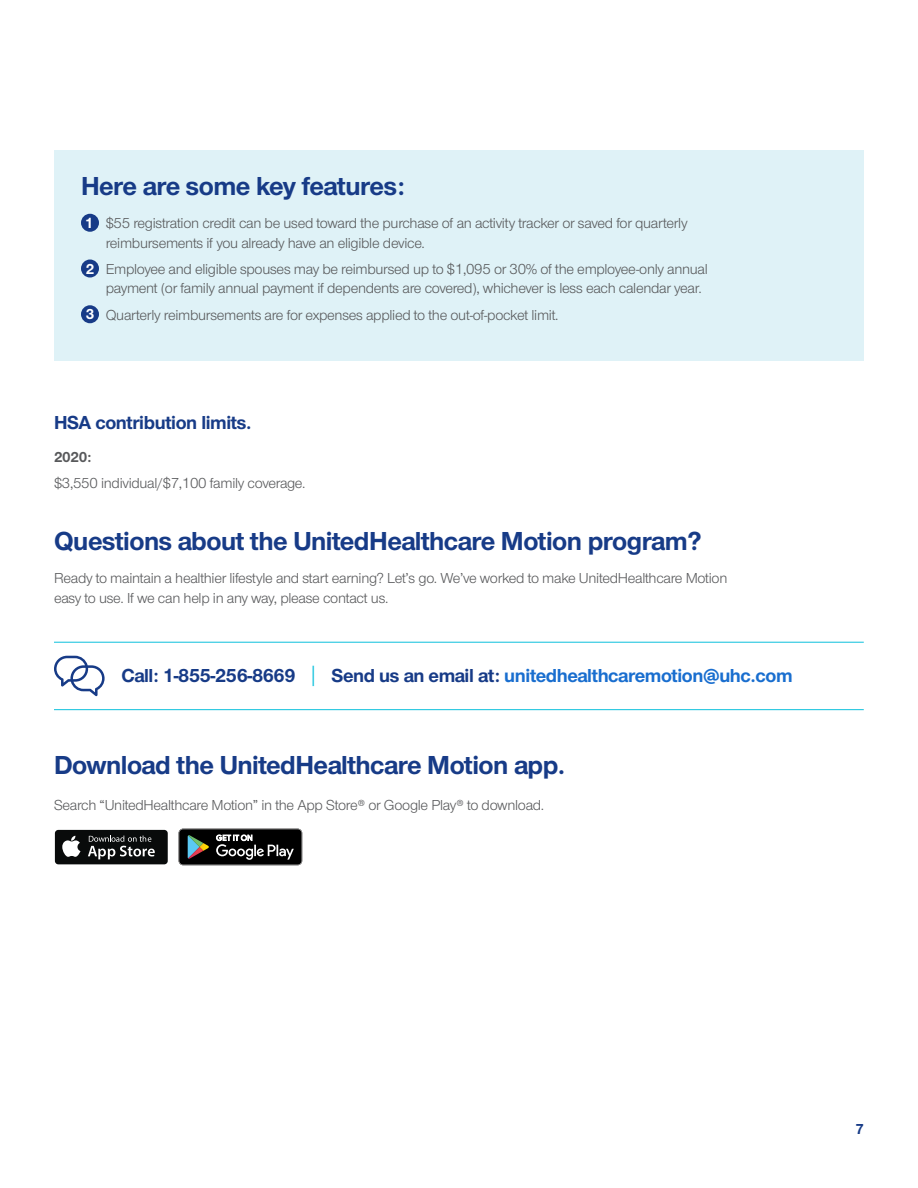
<style>
.page{position:relative;width:918px;height:1188px;background:#fff}
.page>*{position:absolute;margin:0;border:0;box-sizing:border-box;transform-origin:0 0}
.t1{font:700 27px "UHC Sans";letter-spacing:-.02em;color:#173b87}
.t2{font:24.3px "UHC Sans";color:#0dc0dc;scale:.8 1}
.t3{font:700 19.5px "UHC Sans";letter-spacing:-.02em;color:#196ecf}
.t4{font:700 19.5px "UHC Sans";letter-spacing:-.02em;color:#173b87}
.t5{font:15px/19.5px "UHC Sans";letter-spacing:-.02em;color:#58595b}
.t6{font:700 15px "UHC Sans";color:#58595b}
.t7{font:700 15px "UHC Sans";color:#fff}
.t8{font:700 15px "UHC Sans";color:#173b87}
.s1{font-weight:700;color:#fff}
.s2{color:#173b87}
</style>
<div class="page">
<div style="left:54px;top:150px;width:810px;height:210px;background:#dff2f7"></div>
<hr style="left:54px;top:709px;width:54px;height:1px;background:#0dc0dc">
<hr style="left:108px;top:709px;width:756px;height:1px;background:#0dc0dc">
<hr style="left:54px;top:642px;width:54px;height:1px;background:#0dc0dc">
<hr style="left:108px;top:642px;width:756px;height:1px;background:#0dc0dc">
<div style="left:81px;top:214px;width:18px;height:18px;background:#173b87;border-radius:50%"></div>
<div style="left:81px;top:260px;width:18px;height:18px;background:#173b87;border-radius:50%"></div>
<div style="left:81px;top:305px;width:18px;height:18px;background:#173b87;border-radius:50%"></div>
<svg style="left:54px;top:656px;width:51px;height:40px"></svg>
<svg style="left:179px;top:829px;width:123px;height:36px;background:#2a2c2b"></svg>
<div style="left:55px;top:830px;width:113px;height:34px;background:#090b0b;border-radius:3px"></div>
<svg style="left:62px;top:836px;width:19px;height:21px"></svg>
<svg style="left:88px;top:836px;width:67px;height:23px"></svg>
<h3 class="t1" style="left:81px;top:168px;width:325px">Here are some key features:</h3>
<p class="t7" style="left:85px;top:213px;width:10px">1</p>
<p class="t7" style="left:86px;top:258px;width:10px">2</p>
<p class="t5" style="left:106px;top:213px;width:583px">$55 registration credit can be used toward the purchase of an activity tracker or saved for quarterly reimbursements if you already have an eligible device.</p>
<p class="t5" style="left:106px;top:259px;width:604px">Employee and eligible spouses may be reimbursed up to $1,095 or 30% of the employee-only annual payment (or family annual payment if dependents are covered), whichever is less each calendar year.</p>
<p class="t5" style="left:86px;top:304px;width:474px"><span class="s1">3</span> Quarterly reimbursements are for expenses applied to the out-of-pocket limit.</p>
<h4 class="t4" style="left:54px;top:409px;width:199px">HSA contribution limits.</h4>
<h5 class="t6" style="left:54px;top:447px;width:39px">2020:</h5>
<p class="t5" style="left:54px;top:473px;width:253px">$3,550 individual/$7,100 family coverage.</p>
<p class="t1" style="left:54px;top:523px;width:649px">Questions about the UnitedHealthcare Motion program?</p>
<p class="t5" style="left:54px;top:568px;width:675px">Ready to maintain a healthier lifestyle and start earning? Let’s go. We’ve worked to make UnitedHealthcare Motion easy to use. If we can help in any way, please contact us.</p>
<p class="t4" style="left:122px;top:663px;width:176px">Call: 1-855-256-8669</p>
<p class="t2" style="left:309px;top:659px;width:14px">|</p>
<p class="t3" style="left:331px;top:663px;width:463px"><span class="s2">Send us an email at:</span> unitedhealthcaremotion@uhc.com</p>
<h3 class="t1" style="left:54px;top:747px;width:513px">Download the UnitedHealthcare Motion app.</h3>
<p class="t5" style="left:54px;top:795px;width:492px">Search “UnitedHealthcare Motion” in the App Store® or Google Play® to download.</p>
<p class="t8" style="left:855px;top:1119px;width:10px">7</p>
</div>
